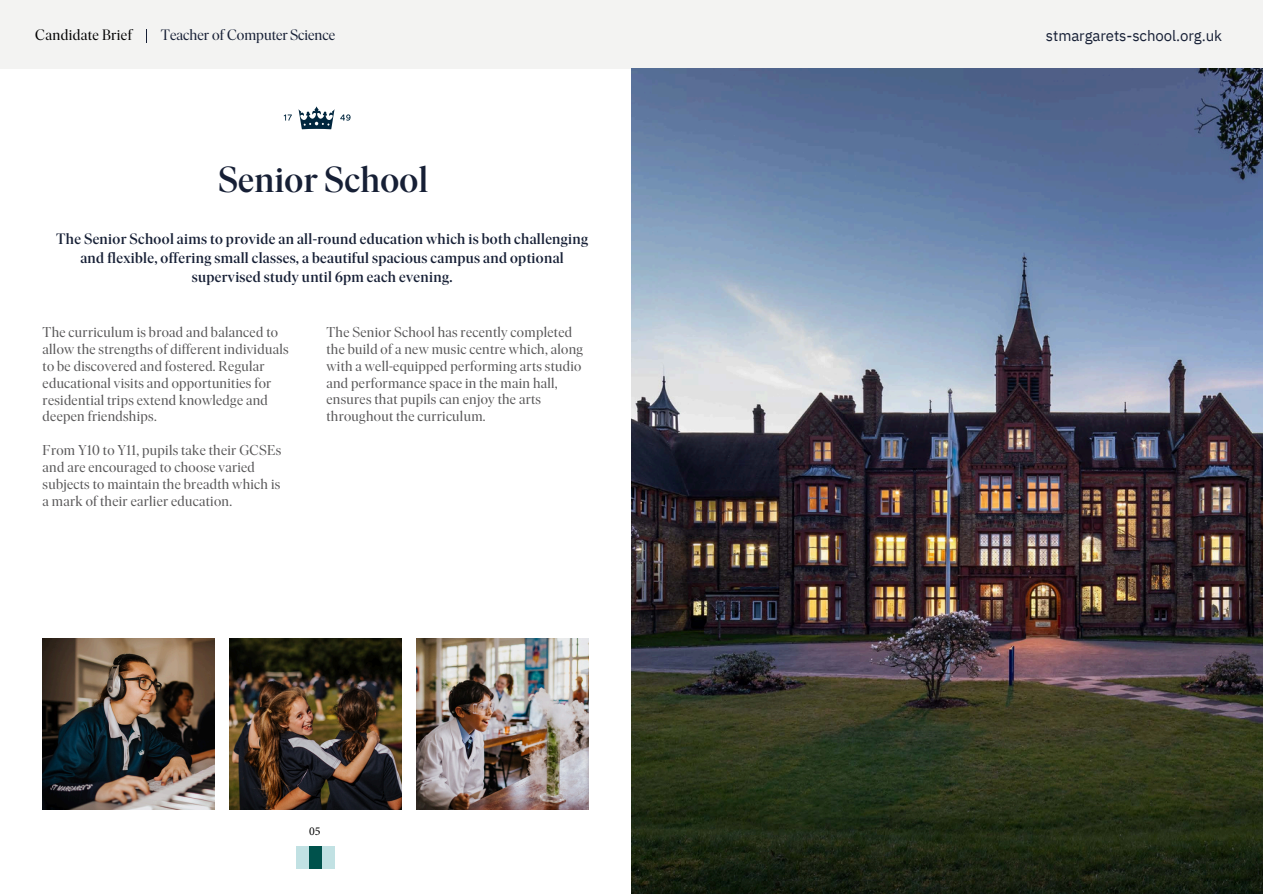
<style>
.page{position:relative;width:1263px;height:894px;background:#fff}
.page>*{position:absolute;margin:0;border:0;box-sizing:border-box;transform-origin:0 0}
.t1{font:500 36px "Ivar Display";letter-spacing:.01em;color:#161f35}
.t2{font:500 15px/19.2px "Ivar Display";letter-spacing:.025em;color:#161f35;text-align:center}
.t3{font:15px "IBM Plex Sans";letter-spacing:-.005em;color:#161f35}
.t4{font:15px "Ivar Display";color:#161f35}
.t5{font:15px "Ivar Display";letter-spacing:.025em;color:#000}
.t6{font:14.25px/16.8px "Ivar Display";letter-spacing:.025em;color:#585758}
.t7{font:12px "Minion Pro";color:#000}
</style>
<div class="page">
<div style="left:0;top:0;width:1263px;height:68px;background:#f3f3f2"></div>
<svg style="left:146px;top:30px;width:1px;height:12px"></svg>
<div style="left:297px;top:846px;width:12px;height:21px;background:#c1e1e3"></div>
<div style="left:309px;top:846px;width:13px;height:21px;background:#00524c"></div>
<div style="left:322px;top:846px;width:13px;height:21px;background:#c1e1e3"></div>
<img style="left:631px;top:68px;width:632px;height:825px">
<svg style="left:284px;top:114px;width:8px;height:6px"></svg>
<svg style="left:299px;top:106px;width:52px;height:23px"></svg>
<img style="left:417px;top:638px;width:172px;height:171px">
<img style="left:230px;top:638px;width:172px;height:171px">
<img style="left:43px;top:638px;width:172px;height:171px">
<p class="t5" style="left:35px;top:26px;width:98px">Candidate Brief</p>
<p class="t4" style="left:161px;top:25px;width:176px">Teacher of Computer Science</p>
<p class="t1" style="left:218px;top:158px;width:211px">Senior School</p>
<p class="t2" style="left:56px;top:229px;width:534px">The Senior School aims to provide an all-round education which is both challenging and flexible, offering small classes, a beautiful spacious campus and optional supervised study until 6pm each evening.</p>
<p class="t6" style="left:43px;top:323px;width:247px">The curriculum is broad and balanced to allow the strengths of different individuals to be discovered and fostered. Regular educational visits and opportunities for residential trips extend knowledge and deepen friendships.</p>
<p class="t6" style="left:43px;top:441px;width:240px">From Y10 to Y11, pupils take their GCSEs</p>
<p class="t6" style="left:43px;top:458px;width:214px">and are encouraged to choose varied</p>
<p class="t6" style="left:43px;top:475px;width:239px">subjects to maintain the breadth which is</p>
<p class="t6" style="left:43px;top:492px;width:191px">a mark of their earlier education.</p>
<p class="t6" style="left:326px;top:323px;width:258px">The Senior School has recently completed the build of a new music centre which, along with a well-equipped performing arts studio and performance space in the main hall, ensures that pupils can enjoy the arts throughout the curriculum.</p>
<h2 class="t7" style="left:309px;top:822px;width:13px">05</h2>
<h1 class="t3" style="left:1046px;top:26px;width:178px">stmargarets-school.org.uk</h1>
</div>
